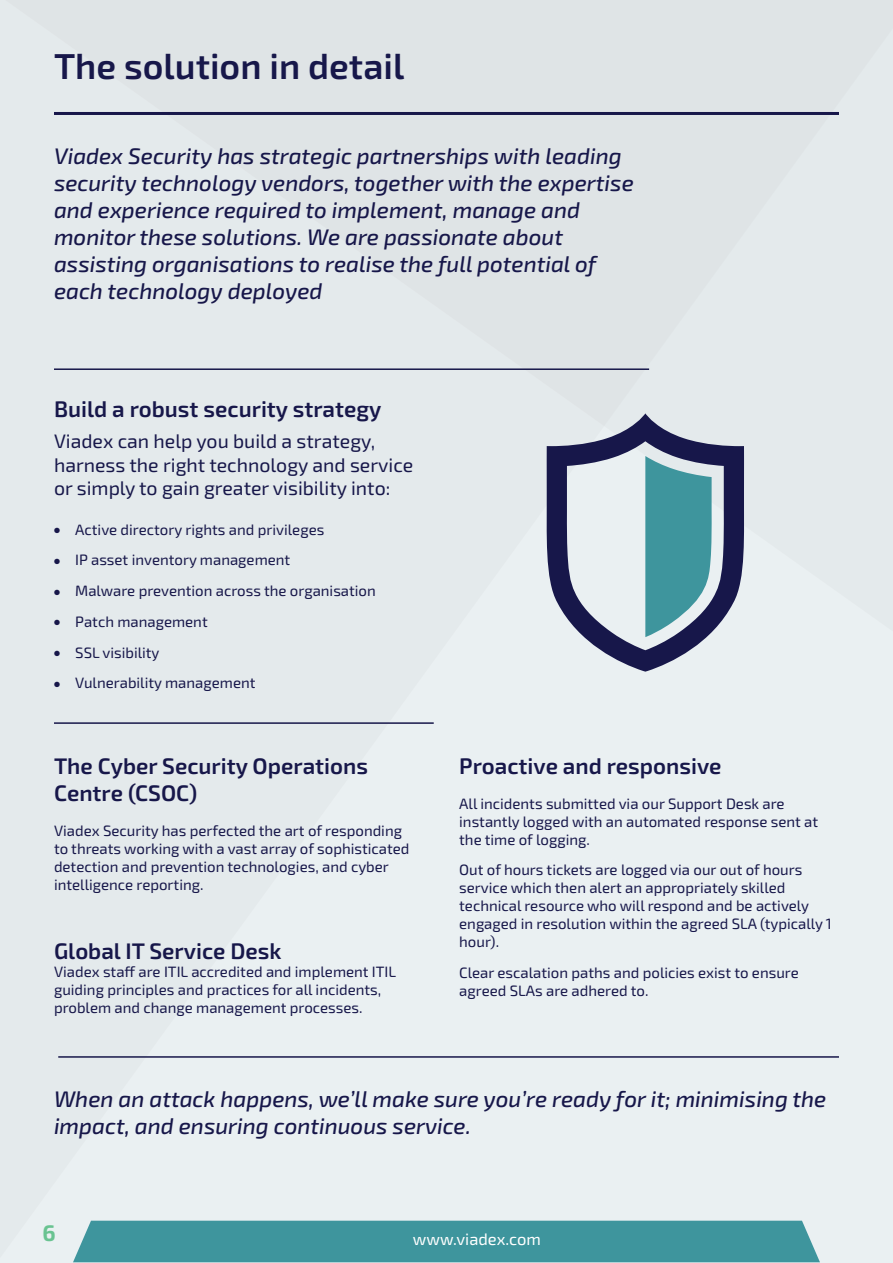
<style>
.page{position:relative;width:893px;height:1263px;background:#e4eaec}
.page>*{position:absolute;margin:0;border:0;box-sizing:border-box;transform-origin:0 0}
.t1{font:600 36px "Exo 2.0";color:#17174a}
.t2{font:italic 500 22.5px/27px "Exo 2.0";color:#17174a}
.t3{font:600 22.5px/27px "Exo 2.0";color:#17174a}
.t4{font:700 22.5px "Exo 2.0";color:#69c391}
.t5{font:19.5px/23.4px "Exo 2.0";color:#17174a}
.t6{font:16.5px "Exo 2.0";color:#fff}
.t7{font:15px/18px "Exo 2.0";color:#17174a}
</style>
<div class="page">
<hr style="left:54px;top:112px;width:785px;height:3px;background:#17174a">
<hr style="left:54px;top:368px;width:595px;height:2px;background:#17174a">
<hr style="left:54px;top:722px;width:380px;height:2px;background:#17174a">
<hr style="left:58px;top:1056px;width:781px;height:2px;background:#17174a">
<svg style="left:544px;top:413px;width:202px;height:259px;background:#91a5b5"></svg>
<div style="left:73px;top:1221px;width:747px;height:41px;background:#3e959d"></div>
<p class="t1" style="left:54px;top:45px;width:352px">The solution in detail</p>
<p class="t2" style="left:54px;top:143px;width:581px">Viadex Security has strategic partnerships with leading security technology vendors, together with the expertise and experience required to implement, manage and monitor these solutions. We are passionate about assisting organisations to realise the full potential of each technology deployed</p>
<p class="t3" style="left:54px;top:396px;width:329px">Build a robust security strategy</p>
<p class="t5" style="left:54px;top:430px;width:361px">Viadex can help you build a strategy, harness the right technology and service or simply to gain greater visibility into:</p>
<p class="t7" style="left:54px;top:521px;width:272px">● Active directory rights and privileges</p>
<p class="t7" style="left:54px;top:551px;width:238px">● IP asset inventory management</p>
<p class="t7" style="left:54px;top:582px;width:323px">● Malware prevention across the organisation</p>
<p class="t7" style="left:54px;top:613px;width:155px">● Patch management</p>
<p class="t7" style="left:54px;top:644px;width:107px">● SSL visibility</p>
<p class="t7" style="left:54px;top:674px;width:203px">● Vulnerability management</p>
<p class="t3" style="left:54px;top:753px;width:316px">The Cyber Security Operations<br>Centre (CSOC)</p>
<p class="t7" style="left:54px;top:822px;width:357px">Viadex Security has perfected the art of responding to threats working with a vast array of sophisticated detection and prevention technologies, and cyber intelligence reporting.</p>
<p class="t3" style="left:54px;top:938px;width:229px">Global IT Service Desk</p>
<p class="t7" style="left:54px;top:963px;width:344px">Viadex staff are ITIL accredited and implement ITIL guiding principles and practices for all incidents, problem and change management processes.</p>
<p class="t3" style="left:459px;top:753px;width:264px">Proactive and responsive</p>
<p class="t7" style="left:459px;top:795px;width:360px">All incidents submitted via our Support Desk are instantly logged with an automated response sent at the time of logging.</p>
<p class="t7" style="left:459px;top:861px;width:374px">Out of hours tickets are logged via our out of hours service which then alert an appropriately skilled technical resource who will respond and be actively engaged in resolution within the agreed SLA (typically 1 hour).</p>
<p class="t7" style="left:459px;top:964px;width:341px">Clear escalation paths and policies exist to ensure agreed SLAs are adhered to.</p>
<p class="t2" style="left:54px;top:1086px;width:774px">When an attack happens, we’ll make sure you’re ready for it; minimising the impact, and ensuring continuous service.</p>
<p class="t4" style="left:43px;top:1219px;width:15px">6</p>
<p class="t6" style="left:413px;top:1230px;width:130px">www.viadex.com</p>
</div>
